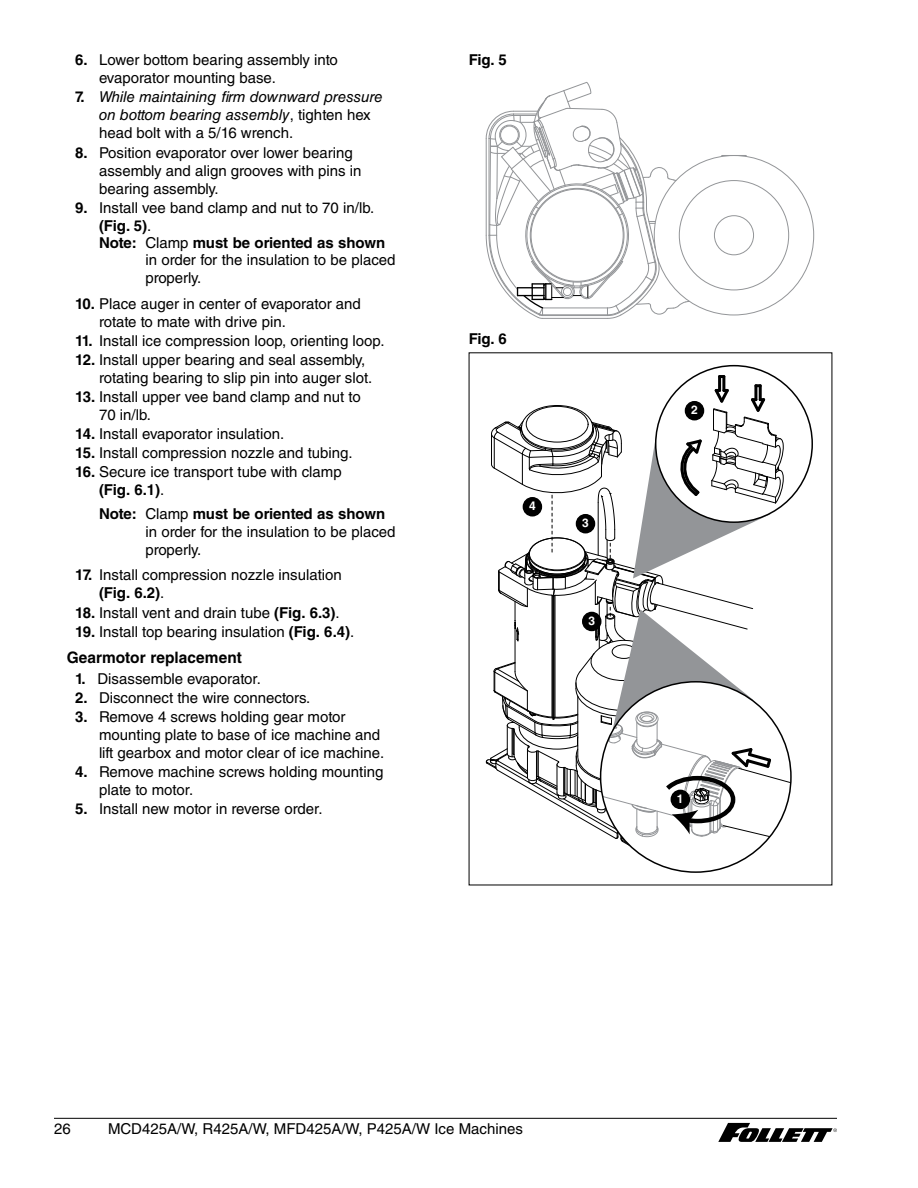
<style>
.page{position:relative;width:918px;height:1188px;background:#fff}
.page>*{position:absolute;margin:0;border:0;box-sizing:border-box;transform-origin:0 0}
.t1{font:700 15.75px "Helvetica LT Std";letter-spacing:.005em;color:#000}
.t2{font:15px/18px "Helvetica LT Std";color:#000}
.t3{font:italic 15px/18px "Helvetica LT Std";color:#000}
.t4{font:700 15px "Helvetica LT Std";letter-spacing:-.005em;color:#000}
.t5{font:700 12px "Helvetica LT Std";color:#fff}
.s1{font-weight:700}
.s2{font-weight:700;font-style:normal}
.s3{font-style:normal}
.s4{font-weight:400}
</style>
<div class="page">
<hr style="left:54px;top:1118px;width:783px;height:1px;background:#000">
<svg style="left:718px;top:1123px;width:119px;height:19px"></svg>
<div style="left:714px;top:215px;width:40px;height:40px;border:1px solid #939598;border-radius:50%"></div>
<svg style="left:486px;top:82px;width:204px;height:237px"></svg>
<svg style="left:486px;top:366px;width:305px;height:483px"></svg>
<div style="left:577px;top:515px;width:18px;height:18px;background:#000;border-radius:50%"></div>
<div style="left:576px;top:514px;width:19px;height:19px;border:2px solid #000;border-radius:50%"></div>
<div style="left:671px;top:790px;width:18px;height:18px;background:#000;border-radius:50%"></div>
<div style="left:671px;top:790px;width:19px;height:19px;border:2px solid #000;border-radius:50%"></div>
<div style="left:686px;top:402px;width:18px;height:18px;background:#000;border-radius:50%"></div>
<div style="left:685px;top:401px;width:19px;height:19px;border:2px solid #000;border-radius:50%"></div>
<p class="t2" style="left:99px;top:51px;width:240px;text-indent:-24px"><span class="s1">6.</span> Lower bottom bearing assembly into evaporator mounting base.</p>
<p class="t3" style="left:99px;top:88px;width:285px;text-indent:-24px"><span class="s2">7.</span> While maintaining firm downward pressure on bottom bearing assembly<span class="s3">, tighten hex head bolt with a 5/16 wrench.</span></p>
<p class="t2" style="left:99px;top:143px;width:264px;text-indent:-24px"><span class="s1">8.</span> Position evaporator over lower bearing assembly and align grooves with pins in bearing assembly.</p>
<p class="t2" style="left:75px;top:198px;width:298px"><span class="s1">9.</span> Install vee band clamp and nut to 70 in/lb.</p>
<p class="t4" style="left:99px;top:216px;width:51px">(Fig. 5)<span class="s4">.</span></p>
<p class="t4" style="left:99px;top:233px;width:288px">Note: <span class="s4">Clamp</span> must be oriented as shown</p>
<p class="t2" style="left:146px;top:251px;width:251px">in order for the insulation to be placed</p>
<p class="t2" style="left:146px;top:269px;width:55px">properly.</p>
<p class="t2" style="left:99px;top:295px;width:263px;text-indent:-24px"><span class="s1">10.</span> Place auger in center of evaporator and rotate to mate with drive pin.</p>
<p class="t2" style="left:75px;top:332px;width:308px"><span class="s1">11.</span> Install ice compression loop, orienting loop.</p>
<p class="t2" style="left:75px;top:351px;width:296px;text-align:right"><span class="s1">12.</span> Install upper bearing and seal assembly, rotating bearing to slip pin into auger slot.</p>
<p class="t2" style="left:99px;top:388px;width:263px;text-indent:-24px"><span class="s1">13.</span> Install upper vee band clamp and nut to<br>70 in/lb.</p>
<p class="t2" style="left:75px;top:425px;width:208px"><span class="s1">14.</span> Install evaporator insulation.</p>
<p class="t2" style="left:75px;top:444px;width:276px"><span class="s1">15.</span> Install compression nozzle and tubing.</p>
<p class="t2" style="left:99px;top:463px;width:244px;text-indent:-24px"><span class="s1">16.</span> Secure ice transport tube with clamp <span class="s1">(Fig. 6.1)</span>.</p>
<p class="t2" style="left:146px;top:505px;width:251px;text-indent:-46px"><span class="s1">Note:</span> Clamp <span class="s1">must be oriented as shown </span>in order for the insulation to be placed properly.</p>
<p class="t2" style="left:99px;top:566px;width:244px;text-indent:-24px"><span class="s1">17.</span> Install compression nozzle insulation <span class="s1">(Fig. 6.2)</span>.</p>
<p class="t2" style="left:75px;top:603px;width:264px"><span class="s1">18.</span> Install vent and drain tube <span class="s1">(Fig. 6.3)</span>.</p>
<p class="t2" style="left:75px;top:622px;width:278px"><span class="s1">19.</span> Install top bearing insulation <span class="s1">(Fig. 6.4)</span>.</p>
<p class="t1" style="left:67px;top:648px;width:177px">Gearmotor replacement</p>
<p class="t2" style="left:75px;top:669px;width:185px"><span class="s1">1.</span> Disassemble evaporator.</p>
<p class="t2" style="left:75px;top:688px;width:234px"><span class="s1">2.</span> Disconnect the wire connectors.</p>
<p class="t2" style="left:99px;top:708px;width:284px;text-indent:-24px"><span class="s1">3.</span> Remove 4 screws holding gear motor mounting plate to base of ice machine and lift gearbox and motor clear of ice machine.</p>
<p class="t2" style="left:99px;top:763px;width:286px;text-indent:-24px"><span class="s1">4.</span> Remove machine screws holding mounting plate to motor.</p>
<p class="t2" style="left:75px;top:800px;width:246px"><span class="s1">5.</span> Install new motor in reverse order.</p>
<p class="t4" style="left:469px;top:51px;width:40px">Fig. 5</p>
<p class="t4" style="left:469px;top:330px;width:40px">Fig. 6</p>
<p class="t5" style="left:529px;top:499px;width:8px">4</p>
<p class="t5" style="left:582px;top:516px;width:8px">3</p>
<p class="t5" style="left:588px;top:614px;width:8px">3</p>
<p class="t5" style="left:691px;top:403px;width:8px">2</p>
<p class="t5" style="left:677px;top:791px;width:8px">1</p>
<p class="t2" style="left:54px;top:1119px;width:18px">26</p>
<p class="t2" style="left:108px;top:1119px;width:416px">MCD425A/W, R425A/W, MFD425A/W, P425A/W Ice Machines</p>
</div>
